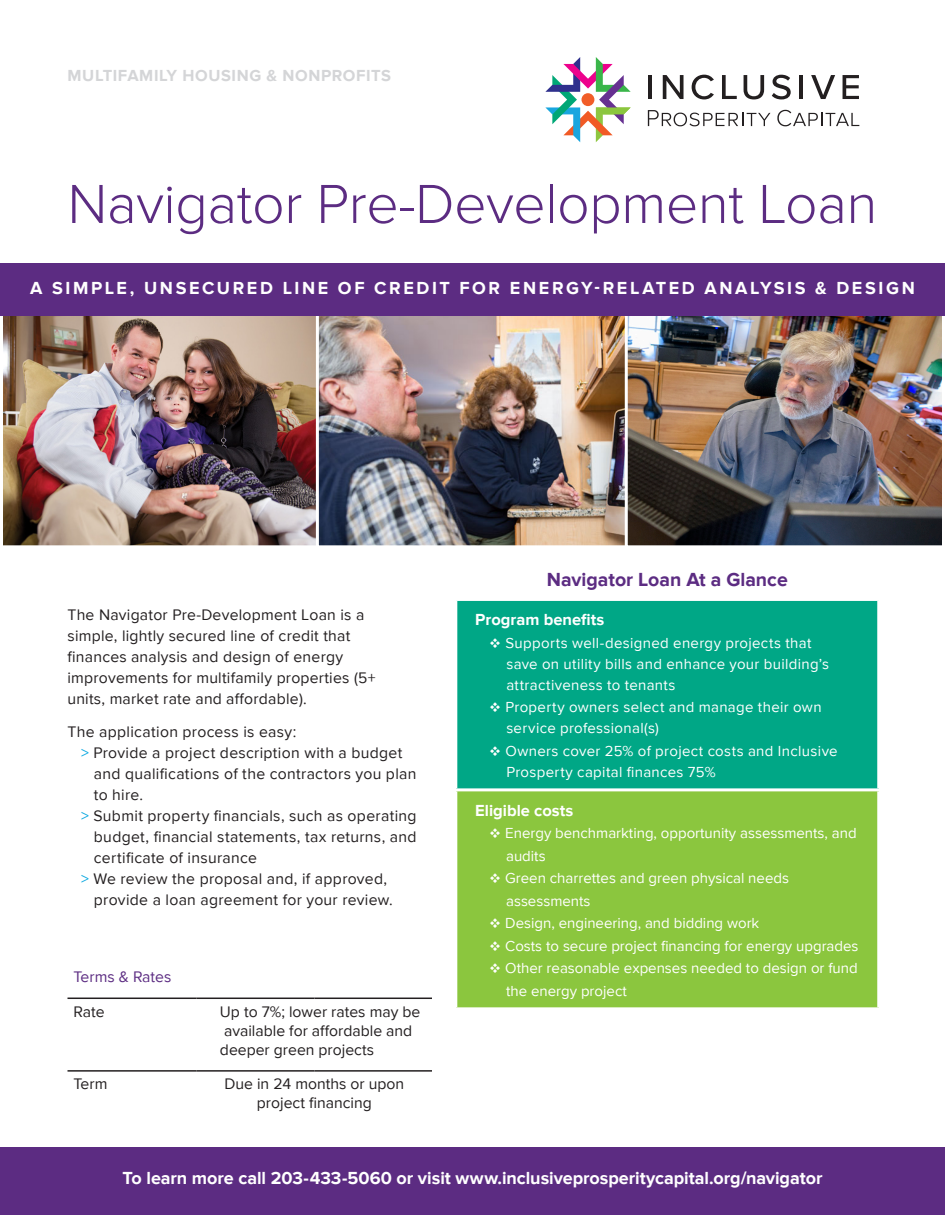
<style>
.page{position:relative;width:945px;height:1215px;background:#fff}
.page>*{position:absolute;margin:0;border:0;box-sizing:border-box;transform-origin:0 0}
.t1{font:300 57px "Proxima Nova";letter-spacing:-.005em;color:#5c2c82}
.t2{font:700 19.5px "Proxima Nova";color:#5c2c82}
.t3{font:700 18px "Proxima Nova";letter-spacing:.005em;color:#fff}
.t4{font:700 18px "Proxima Nova";letter-spacing:.145em;color:#fff}
.t5{font:700 16.5px "Proxima Nova";letter-spacing:.04em;color:#d4d5d7}
.t6{font:700 16.5px "Proxima Nova";color:#fff}
.t7{font:15.75px/21px "Proxima Nova";letter-spacing:.015em;color:#231f20}
.t8{font:15.75px "Proxima Nova";color:#5c2c82}
.t9{font:15px/22.5px "Proxima Nova";color:#fff}
.t10{font:15px/21px "Proxima Nova";letter-spacing:.02em;color:#fff}
.t11{font:15px/21px "Proxima Nova";letter-spacing:.025em;color:#fff}
.s1{color:#08a7e0}
</style>
<div class="page">
<img style="left:4px;top:316px;width:312px;height:228px">
<div style="left:0;top:311px;width:321px;height:237px;border:3px solid #fff"></div>
<img style="left:320px;top:316px;width:305px;height:228px">
<div style="left:316px;top:311px;width:313px;height:237px;border:3px solid #fff"></div>
<img style="left:629px;top:316px;width:312px;height:228px">
<div style="left:625px;top:311px;width:320px;height:237px;border:3px solid #fff"></div>
<div style="left:0;top:263px;width:945px;height:53px;background:#5c2c82"></div>
<div style="left:0;top:1148px;width:945px;height:67px;background:#5c2c82"></div>
<hr style="left:648px;top:75px;width:3px;height:24px;background:#231f20">
<svg style="left:663px;top:75px;width:21px;height:24px"></svg>
<svg style="left:692px;top:75px;width:22px;height:24px"></svg>
<svg style="left:722px;top:75px;width:15px;height:24px"></svg>
<svg style="left:744px;top:75px;width:20px;height:24px"></svg>
<svg style="left:772px;top:75px;width:19px;height:24px"></svg>
<hr style="left:799px;top:75px;width:4px;height:24px;background:#231f20">
<svg style="left:811px;top:75px;width:24px;height:24px"></svg>
<svg style="left:843px;top:75px;width:16px;height:24px"></svg>
<svg style="left:648px;top:110px;width:122px;height:16px"></svg>
<svg style="left:777px;top:110px;width:82px;height:16px"></svg>
<svg style="left:545px;top:57px;width:86px;height:85px"></svg>
<div style="left:456px;top:599px;width:423px;height:191px;background:#00a786"></div>
<div style="left:456px;top:790px;width:423px;height:219px;background:#8bc63e"></div>
<hr style="left:454px;top:601px;width:3px;height:187px;background:#fff">
<hr style="left:877px;top:601px;width:3px;height:187px;background:#fff">
<hr style="left:454px;top:788px;width:426px;height:3px;background:#fff">
<hr style="left:454px;top:791px;width:3px;height:216px;background:#fff">
<hr style="left:877px;top:791px;width:3px;height:216px;background:#fff">
<hr style="left:454px;top:1007px;width:426px;height:3px;background:#fff">
<hr style="left:454px;top:598px;width:426px;height:3px;background:#fff">
<hr style="left:68px;top:998px;width:129px;height:1px;background:#231f20">
<hr style="left:197px;top:998px;width:117px;height:1px;background:#231f20">
<hr style="left:314px;top:998px;width:118px;height:1px;background:#231f20">
<hr style="left:68px;top:1070px;width:129px;height:2px;background:#231f20">
<hr style="left:197px;top:1070px;width:117px;height:2px;background:#231f20">
<hr style="left:314px;top:1070px;width:118px;height:2px;background:#231f20">
<p class="t5" style="left:68px;top:66px;width:325px">MULTIFAMILY HOUSING &amp; NONPROFITS</p>
<p class="t1" style="left:68px;top:171px;width:811px">Navigator Pre-Development Loan</p>
<p class="t4" style="left:30px;top:277px;width:886px">A SIMPLE, UNSECURED LINE OF CREDIT FOR ENERGY-RELATED ANALYSIS &amp; DESIGN</p>
<p class="t7" style="left:68px;top:604px;width:310px">The Navigator Pre-Development Loan is a simple, lightly secured line of credit that finances analysis and design of energy improvements for multifamily properties (5+ units, market rate and affordable).</p>
<p class="t7" style="left:68px;top:721px;width:231px">The application process is easy:</p>
<p class="t7" style="left:94px;top:742px;width:324px;text-indent:-13px"><span class="s1">&gt;</span> Provide a project description with a budget and qualifications of the contractors you plan to hire.</p>
<p class="t7" style="left:94px;top:805px;width:324px;text-align:justify;text-indent:-13px"><span class="s1">&gt;</span> Submit property financials, such as operating budget, financial statements, tax returns, and certificate of insurance</p>
<p class="t7" style="left:94px;top:868px;width:301px;text-indent:-13px"><span class="s1">&gt;</span> We review the proposal and, if approved, provide a loan agreement for your review.</p>
<p class="t8" style="left:74px;top:968px;width:99px">Terms &amp; Rates</p>
<p class="t7" style="left:74px;top:1001px;width:33px">Rate</p>
<p class="t7" style="left:220px;top:1003px;width:202px;line-height:18.9px">Up to 7%; lower rates may be available for affordable and deeper green projects</p>
<p class="t7" style="left:74px;top:1074px;width:35px">Term</p>
<p class="t7" style="left:224px;top:1075px;width:181px;line-height:18.9px;text-align:center">Due in 24 months or upon project financing</p>
<p class="t2" style="left:547px;top:569px;width:242px">Navigator Loan At a Glance</p>
<p class="t6" style="left:475px;top:610px;width:131px">Program benefits</p>
<p class="t11" style="left:506px;top:633px;width:324px;text-indent:-17px">❖ Supports well-designed energy projects that save on utility bills and enhance your building’s attractiveness to tenants</p>
<p class="t10" style="left:506px;top:697px;width:317px;text-indent:-17px">❖ Property owners select and manage their own service professional(s)</p>
<p class="t10" style="left:506px;top:741px;width:333px;text-indent:-17px">❖ Owners cover 25% of project costs and Inclusive<br>Prosperty capital finances 75%</p>
<p class="t6" style="left:475px;top:801px;width:100px">Eligible costs</p>
<p class="t9" style="left:506px;top:822px;width:352px;text-indent:-17px">❖ Energy benchmarkting, opportunity assessments, and audits</p>
<p class="t9" style="left:506px;top:867px;width:284px;text-indent:-17px">❖ Green charrettes and green physical needs assessments</p>
<p class="t9" style="left:489px;top:912px;width:272px">❖ Design, engineering, and bidding work</p>
<p class="t9" style="left:489px;top:935px;width:371px">❖ Costs to secure project financing for energy upgrades</p>
<p class="t9" style="left:506px;top:957px;width:353px;text-indent:-17px">❖ Other reasonable expenses needed to design or fund the energy project</p>
<p class="t3" style="left:122px;top:1168px;width:702px">To learn more call 203-433-5060 or visit www.inclusiveprosperitycapital.org/navigator</p>
</div>
